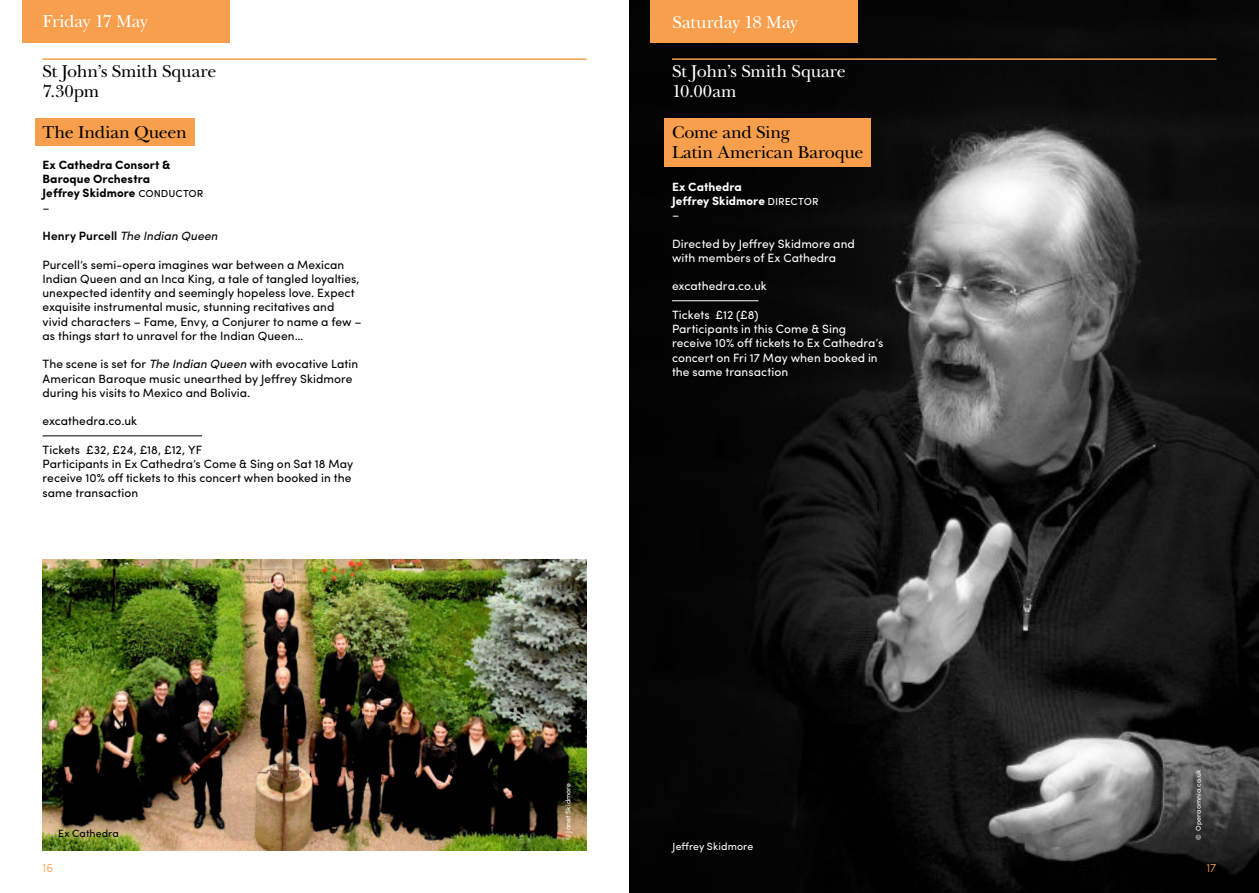
<style>
.page{position:relative;width:1259px;height:893px;background:#fff}
.page>*{position:absolute;margin:0;border:0;box-sizing:border-box;transform-origin:0 0}
.t1{font:18px/20.2px "New Baskerville";letter-spacing:-.005em;color:#000}
.t2{font:18px "New Baskerville";letter-spacing:-.01em;color:#fff}
.t3{font:12px/14.2px "Sofia Pro";letter-spacing:.005em;color:#000}
.t4{font:12px/14.2px "Sofia Pro";letter-spacing:.01em;color:#fff}
.t5{font:700 12px/14.2px "Sofia Pro";letter-spacing:.005em;color:#000}
.t6{font:700 12px "Sofia Pro";letter-spacing:.005em;color:#fff}
.t7{font:italic 12px "Sofia Pro";letter-spacing:.005em;color:#000}
.t8{font:300 12px "Sofia Pro";color:#f89f4d}
.t9{font:10.5px "Sofia Pro";color:#fff}
.t10{font:10.5px "Sofia Pro";color:#000}
.t11{font:7.05px "Sofia Pro";letter-spacing:.02em;color:#fff}
.s1{font-weight:400}
.s2{font-weight:600;font-style:normal}
.s3{font-style:italic}
</style>
<div class="page">
<img style="left:629px;top:0;width:630px;height:893px">
<div style="left:22px;top:0;width:207px;height:43px;background:#f89f4d"></div>
<hr style="left:43px;top:436px;width:159px;height:1px;background:#000">
<div style="left:35px;top:118px;width:159px;height:28px;background:#f89f4d"></div>
<hr style="left:43px;top:58px;width:543px;height:2px;background:#f89f4d">
<div style="left:664px;top:118px;width:207px;height:49px;background:#f89f4d"></div>
<hr style="left:672px;top:58px;width:544px;height:2px;background:#f89f4d">
<div style="left:651px;top:0;width:207px;height:43px;background:#f89f4d"></div>
<hr style="left:672px;top:300px;width:86px;height:1px;background:#fff">
<img style="left:43px;top:559px;width:544px;height:291px">
<p class="t2" style="left:43px;top:10px;width:106px">Friday 17 May</p>
<p class="t1" style="left:43px;top:61px;width:175px">St John’s Smith Square</p>
<p class="t1" style="left:43px;top:81px;width:58px">7.30pm</p>
<p class="t1" style="left:43px;top:123px;width:146px">The Indian Queen</p>
<p class="t5" style="left:43px;top:157px;width:129px">Ex Cathedra Consort &amp;<br>Baroque Orchestra</p>
<p class="t5" style="left:43px;top:185px;width:162px">Jeffrey Skidmore <span class="s1">conductor</span></p>
<p class="t3" style="left:43px;top:199px;width:9px">–</p>
<p class="t7" style="left:43px;top:227px;width:177px"><span class="s2">Henry Purcell</span> The Indian Queen</p>
<p class="t3" style="left:43px;top:256px;width:321px">Purcell’s semi-opera imagines war between a Mexican Indian Queen and an Inca King, a tale of tangled loyalties, unexpected identity and seemingly hopeless love. Expect exquisite instrumental music, stunning recitatives and vivid characters – Fame, Envy, a Conjurer to name a few – as things start to unravel for the Indian Queen…</p>
<p class="t3" style="left:43px;top:356px;width:317px">The scene is set for <span class="s3">The Indian Queen</span> with evocative Latin<br>American Baroque music unearthed by Jeffrey Skidmore during his visits to Mexico and Bolivia.</p>
<p class="t3" style="left:43px;top:413px;width:96px">excathedra.co.uk</p>
<p class="t3" style="left:43px;top:442px;width:312px">Tickets £32, £24, £18, £12, YF<br>Participants in Ex Cathedra’s Come &amp; Sing on Sat 18 May receive 10% off tickets to this concert when booked in the same transaction</p>
<p class="t10" style="left:58px;top:826px;width:62px">Ex Cathedra</p>
<p class="t8" style="left:43px;top:859px;width:12px">16</p>
<p class="t2" style="left:672px;top:12px;width:127px">Saturday 18 May</p>
<p class="t2" style="left:672px;top:61px;width:175px">St John’s Smith Square</p>
<p class="t2" style="left:672px;top:81px;width:66px">10.00am</p>
<p class="t1" style="left:672px;top:122px;width:193px">Come and Sing<br>Latin American Baroque</p>
<p class="t6" style="left:672px;top:177px;width:71px">Ex Cathedra</p>
<p class="t6" style="left:672px;top:191px;width:148px">Jeffrey Skidmore <span class="s1">director</span></p>
<p class="t4" style="left:672px;top:207px;width:9px">–</p>
<p class="t4" style="left:672px;top:235px;width:184px">Directed by Jeffrey Skidmore and with members of Ex Cathedra</p>
<p class="t4" style="left:672px;top:278px;width:96px">excathedra.co.uk</p>
<p class="t4" style="left:672px;top:307px;width:88px">Tickets £12 (£8)</p>
<p class="t4" style="left:672px;top:321px;width:213px">Participants in this Come &amp; Sing receive 10% off tickets to Ex Cathedra’s concert on Fri 17 May when booked in the same transaction</p>
<p class="t11" style="left:563px;top:840px;width:58px;rotate:-90deg">© Janet Skidmore</p>
<p class="t9" style="left:672px;top:839px;width:82px">Jeffrey Skidmore</p>
<p class="t11" style="left:1193px;top:840px;width:71px;rotate:-90deg">© Operaomnia.co.uk</p>
<p class="t8" style="left:1206px;top:859px;width:11px">17</p>
</div>
